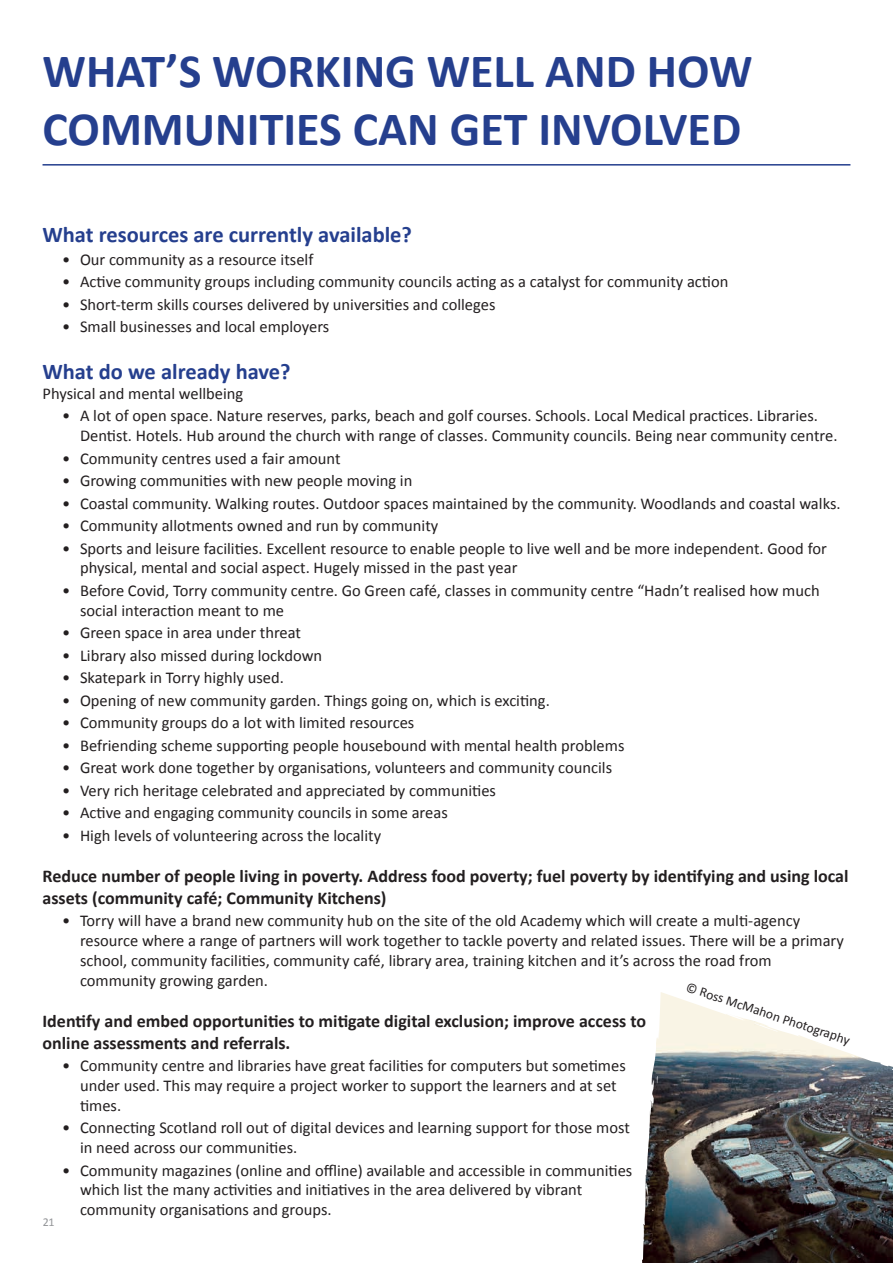
<style>
.page{position:relative;width:893px;height:1263px;background:#fff}
.page>*{position:absolute;margin:0;border:0;box-sizing:border-box;transform-origin:0 0}
.t1{font:700 48px/57.6px "Calibri";color:#253f8e}
.t2{font:700 22.5px "Calibri";color:#253f8e}
.t3{font:700 18px/21.6px "Calibri";color:#231f20}
.t4{font:16.5px/19.8px "Calibri";color:#231f20}
.t5{font:13.5px "Calibri";color:#231f20}
.t6{font:12px "Calibri";color:#939598}
</style>
<div class="page">
<hr style="left:43px;top:164px;width:807px;height:2px;background:#253f8e">
<img style="left:642px;top:992px;width:251px;height:271px">
<h1 class="t1" style="left:43px;top:42px;width:711px">WHAT’S WORKING WELL AND HOW<br>COMMUNITIES CAN GET INVOLVED</h1>
<h2 class="t2" style="left:43px;top:220px;width:371px">What resources are currently available?</h2>
<p class="t4" style="left:62px;top:249px;width:253px">• Our community as a resource itself</p>
<p class="t4" style="left:62px;top:272px;width:668px">• Active community groups including community councils acting as a catalyst for community action</p>
<p class="t4" style="left:62px;top:294px;width:435px">• Short-term skills courses delivered by universities and colleges</p>
<p class="t4" style="left:62px;top:317px;width:269px">• Small businesses and local employers</p>
<h2 class="t2" style="left:43px;top:357px;width:250px">What do we already have?</h2>
<p class="t4" style="left:43px;top:383px;width:202px">Physical and mental wellbeing</p>
<p class="t4" style="left:80px;top:406px;width:759px;text-indent:-18px">• A lot of open space. Nature reserves, parks, beach and golf courses. Schools. Local Medical practices. Libraries.<br>Dentist. Hotels. Hub around the church with range of classes. Community councils. Being near community centre.</p>
<p class="t4" style="left:62px;top:448px;width:280px">• Community centres used a fair amount</p>
<p class="t4" style="left:62px;top:471px;width:352px">• Growing communities with new people moving in</p>
<p class="t4" style="left:62px;top:493px;width:780px">• Coastal community. Walking routes. Outdoor spaces maintained by the community. Woodlands and coastal walks.</p>
<p class="t4" style="left:62px;top:516px;width:378px">• Community allotments owned and run by community</p>
<p class="t4" style="left:80px;top:538px;width:748px;text-indent:-18px">• Sports and leisure facilities. Excellent resource to enable people to live well and be more independent. Good for physical, mental and social aspect. Hugely missed in the past year</p>
<p class="t4" style="left:80px;top:581px;width:741px;text-indent:-18px">• Before Covid, Torry community centre. Go Green café, classes in community centre “Hadn’t realised how much social interaction meant to me</p>
<p class="t4" style="left:62px;top:623px;width:241px">• Green space in area under threat</p>
<p class="t4" style="left:62px;top:645px;width:262px">• Library also missed during lockdown</p>
<p class="t4" style="left:62px;top:668px;width:223px">• Skatepark in Torry highly used.</p>
<p class="t4" style="left:62px;top:690px;width:489px">• Opening of new community garden. Things going on, which is exciting.</p>
<p class="t4" style="left:62px;top:713px;width:354px">• Community groups do a lot with limited resources</p>
<p class="t4" style="left:62px;top:735px;width:564px">• Befriending scheme supporting people housebound with mental health problems</p>
<p class="t4" style="left:62px;top:758px;width:552px">• Great work done together by organisations, volunteers and community councils</p>
<p class="t4" style="left:62px;top:780px;width:435px">• Very rich heritage celebrated and appreciated by communities</p>
<p class="t4" style="left:62px;top:803px;width:387px">• Active and engaging community councils in some areas</p>
<p class="t4" style="left:62px;top:825px;width:321px">• High levels of volunteering across the locality</p>
<p class="t3" style="left:43px;top:865px;width:808px">Reduce number of people living in poverty. Address food poverty; fuel poverty by identifying and using local assets (community café; Community Kitchens)</p>
<p class="t4" style="left:80px;top:911px;width:765px;text-indent:-18px">• Torry will have a brand new community hub on the site of the old Academy which will create a multi-agency resource where a range of partners will work together to tackle poverty and related issues. There will be a primary school, community facilities, community café, library area, training kitchen and it’s across the road from community growing garden.</p>
<p class="t3" style="left:43px;top:1010px;width:605px">Identify and embed opportunities to mitigate digital exclusion; improve access to online assessments and referrals.</p>
<p class="t4" style="left:80px;top:1056px;width:547px;text-indent:-18px">• Community centre and libraries have great facilities for computers but sometimes under used. This may require a project worker to support the learners and at set times.</p>
<p class="t4" style="left:80px;top:1118px;width:551px;text-indent:-18px">• Connecting Scotland roll out of digital devices and learning support for those most in need across our communities.</p>
<p class="t4" style="left:80px;top:1160px;width:554px;text-indent:-18px">• Community magazines (online and offline) available and accessible in communities which list the many activities and initiatives in the area delivered by vibrant community organisations and groups.</p>
<p class="t5" style="left:689px;top:979px;width:173px;rotate:18deg">© Ross McMahon Photography</p>
<p class="t6" style="left:43px;top:1215px;width:14px">21</p>
</div>
